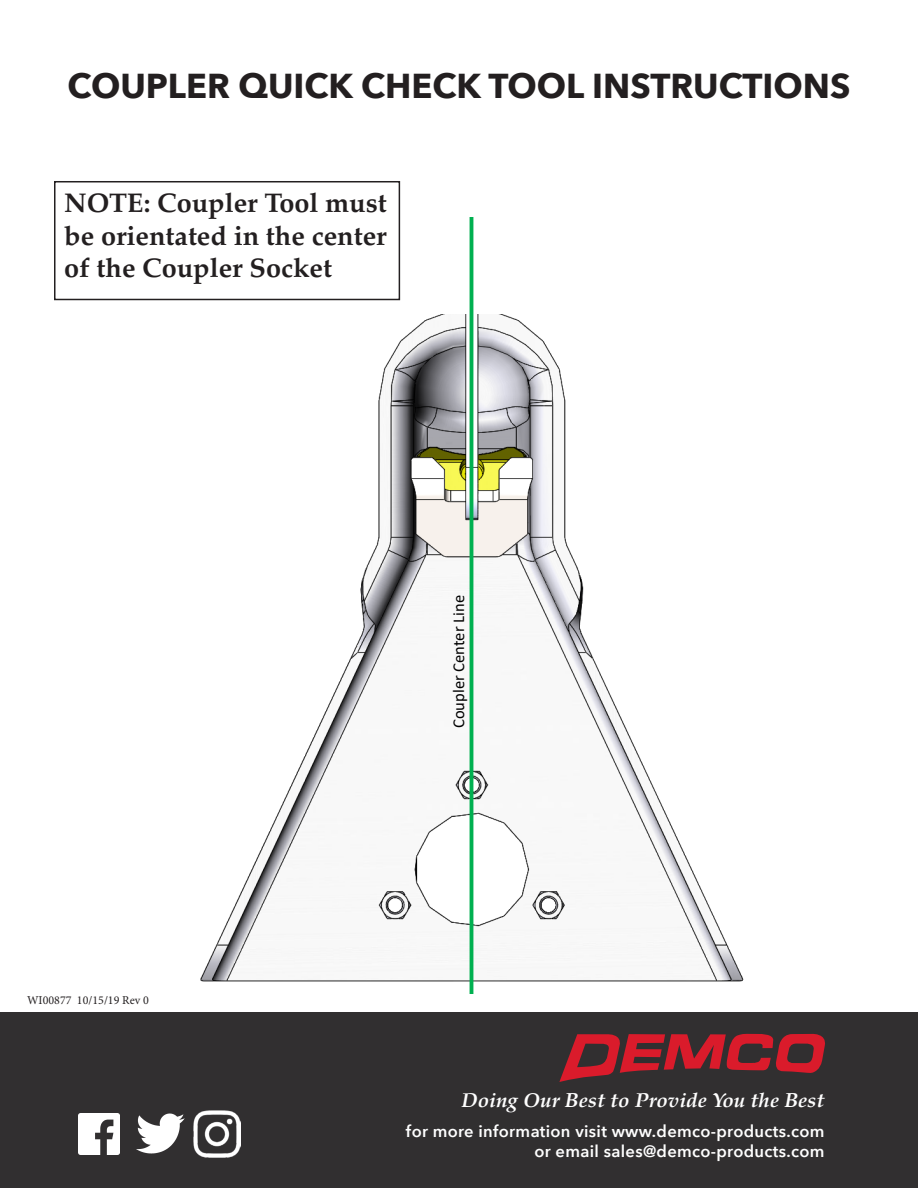
<style>
.page{position:relative;width:918px;height:1188px;background:#fff}
.page>*{position:absolute;margin:0;border:0;box-sizing:border-box;transform-origin:0 0}
.t1{font:36px "Calibri";color:#000}
.t2{font:700 34.5px "Avenir Next";color:#231f20}
.t3{font:700 27px/32.4px "Palatino";color:#231f20;text-align:justify}
.t4{font:27px "Calibri";color:#000}
.t5{font:italic 700 20.25px "Palatino";color:#fff}
.t6{font:600 16.5px "Avenir Next";letter-spacing:.02em;color:#fff}
.t7{font:16.5px "Calibri";color:#000}
.t8{font:12px "Minion Pro";color:#231f20}
</style>
<div class="page">
<div style="left:0;top:1012px;width:918px;height:176px;background:#312f30"></div>
<svg style="left:559px;top:1033px;width:266px;height:49px"></svg>
<img style="left:78px;top:1113px;width:42px;height:42px">
<img style="left:136px;top:1113px;width:49px;height:41px">
<img style="left:194px;top:1111px;width:47px;height:47px">
<img style="left:200px;top:315px;width:544px;height:674px">
<hr style="left:470px;top:218px;width:3px;height:776px;background:#00b050">
<img style="left:448px;top:578px;width:22px;height:161px">
<div style="left:65px;top:181px;width:305px;height:192px;background:#fff"></div>
<div style="left:54px;top:181px;width:346px;height:119px;border:2px solid #231f20"></div>
<p class="t2" style="left:67px;top:56px;width:785px">COUPLER QUICK CHECK TOOL INSTRUCTIONS</p>
<p class="t1" style="left:205px;top:65px;width:541px">Coupler quick check tool instructions</p>
<p class="t3" style="left:64px;top:186px;width:324px">NOTE: Coupler Tool must be orientated in the center of the Coupler Socket</p>
<p class="t4" style="left:97px;top:238px;width:239px">must be orientated in</p>
<p class="t8" style="left:27px;top:992px;width:123px">WI00877 10/15/19 Rev 0</p>
<p class="t7" style="left:447px;top:728px;width:135px;rotate:-90deg">Coupler Center Line</p>
<p class="t5" style="left:462px;top:1083px;width:364px">Doing Our Best to Provide You the Best</p>
<p class="t6" style="left:406px;top:1117px;width:420px">for more information visit www.demco-products.com</p>
<p class="t6" style="left:534px;top:1137px;width:292px">or email sales@demco-products.com</p>
</div>
